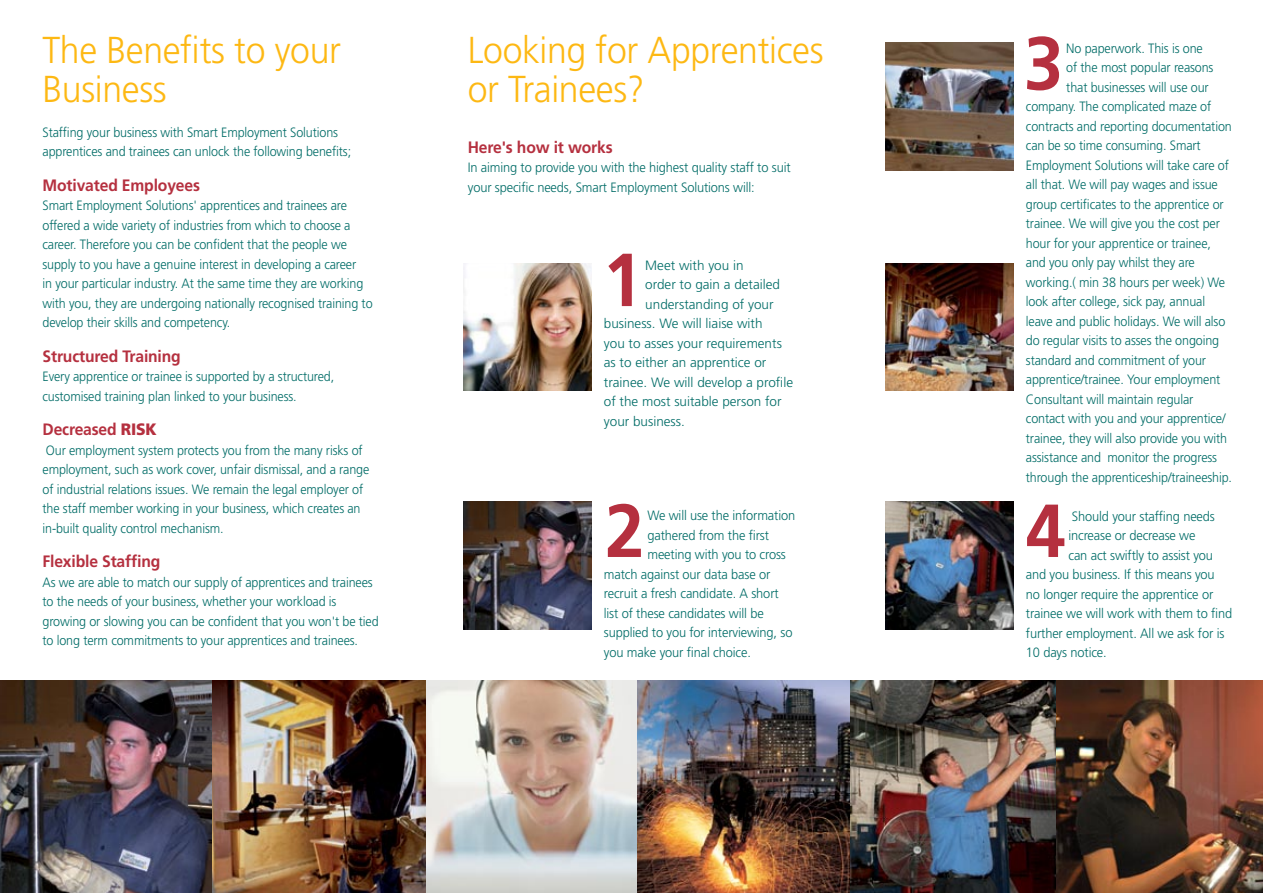
<style>
.page{position:relative;width:1263px;height:893px;background:#fff}
.page>*{position:absolute;margin:0;border:0;box-sizing:border-box;transform-origin:0 0}
.t1{font:700 75px "Frutiger";color:#b5303f;scale:.95 1}
.t2{font:300 37.5px/39px "Frutiger CE";letter-spacing:-.01em;color:#fdb813;scale:.95 1}
.t3{font:700 16.5px "Frutiger CE";letter-spacing:-.01em;color:#b5303f;scale:.95 1}
.t4{font:300 13.5px/19.5px "Frutiger";letter-spacing:-.01em;color:#006c67;scale:.93 1}
.t5{font:300 13.5px/19.5px "Frutiger";letter-spacing:-.01em;color:#006c67;scale:.95 1}
.t6{font:300 13.5px "Frutiger";letter-spacing:-.01em;color:#006c67}
.s1{font-weight:900}
</style>
<div class="page">
<img style="left:0;top:680px;width:1263px;height:213px">
<img style="left:463px;top:263px;width:128px;height:128px">
<img style="left:463px;top:502px;width:128px;height:127px">
<img style="left:885px;top:43px;width:128px;height:127px">
<img style="left:885px;top:502px;width:128px;height:127px">
<img style="left:885px;top:263px;width:128px;height:128px">
<h2 class="t2" style="left:43px;top:31px;width:316px">The Benefits to your<br>Business</h2>
<p class="t4" style="left:43px;top:123px;width:333px">Staffing your business with Smart Employment Solutions apprentices and trainees can unlock the following benefits;</p>
<p class="t3" style="left:43px;top:175px;width:167px">Motivated Employees</p>
<p class="t4" style="left:43px;top:196px;width:356px">Smart Employment Solutions' apprentices and trainees are offered a wide variety of industries from which to choose a career. Therefore you can be confident that the people we supply to you have a genuine interest in developing a career<br>in your particular industry. At the same time they are working with you, they are undergoing nationally recognised training to develop their skills and competency.</p>
<p class="t3" style="left:43px;top:346px;width:147px">Structured Training</p>
<p class="t4" style="left:43px;top:367px;width:315px">Every apprentice or trainee is supported by a structured, customised training plan linked to your business.</p>
<p class="t3" style="left:43px;top:420px;width:122px">Decreased <span class="s1">RISK</span></p>
<p class="t4" style="left:43px;top:441px;width:353px">Our employment system protects you from the many risks of employment, such as work cover, unfair dismissal, and a range of industrial relations issues. We remain the legal employer of the staff member working in your business, which creates an in-built quality control mechanism.</p>
<p class="t3" style="left:43px;top:552px;width:126px">Flexible Staffing</p>
<p class="t4" style="left:43px;top:573px;width:363px">As we are able to match our supply of apprentices and trainees to the needs of your business, whether your workload is growing or slowing you can be confident that you won't be tied to long term commitments to your apprentices and trainees.</p>
<h2 class="t2" style="left:468px;top:31px;width:376px">Looking for Apprentices or Trainees?</h2>
<p class="t3" style="left:468px;top:137px;width:154px">Here's how it works</p>
<p class="t5" style="left:468px;top:158px;width:341px">In aiming to provide you with the highest quality staff to suit your specific needs, Smart Employment Solutions will:</p>
<h1 class="t1" style="left:603px;top:236px;width:43px">1</h1>
<p class="t6" style="left:645px;top:258px;width:100px">Meet with you in</p>
<p class="t6" style="left:645px;top:277px;width:136px">order to gain a detailed</p>
<p class="t6" style="left:645px;top:297px;width:130px">understanding of your</p>
<p class="t6" style="left:604px;top:316px;width:160px">business. We will liaise with</p>
<p class="t6" style="left:604px;top:336px;width:180px">you to asses your requirements</p>
<p class="t6" style="left:604px;top:355px;width:164px">as to either an apprentice or</p>
<p class="t6" style="left:604px;top:375px;width:191px">trainee. We will develop a profile</p>
<p class="t6" style="left:604px;top:394px;width:179px">of the most suitable person for</p>
<p class="t6" style="left:604px;top:414px;width:83px">your business.</p>
<h1 class="t1" style="left:605px;top:487px;width:43px">2</h1>
<p class="t5" style="left:647px;top:506px;width:157px">We will use the information</p>
<p class="t5" style="left:647px;top:526px;width:129px">gathered from the first</p>
<p class="t5" style="left:647px;top:545px;width:147px">meeting with you to cross</p>
<p class="t5" style="left:604px;top:565px;width:177px">match against our data base or</p>
<p class="t5" style="left:604px;top:584px;width:186px">recruit a fresh candidate. A short</p>
<p class="t5" style="left:604px;top:604px;width:170px">list of these candidates will be</p>
<p class="t5" style="left:604px;top:623px;width:200px">supplied to you for interviewing, so</p>
<p class="t5" style="left:604px;top:643px;width:156px">you make your final choice.</p>
<h1 class="t1" style="left:1024px;top:19px;width:43px">3</h1>
<p class="t4" style="left:1066px;top:38px;width:148px">No paperwork. This is one</p>
<p class="t4" style="left:1066px;top:58px;width:160px">of the most popular reasons</p>
<p class="t4" style="left:1066px;top:77px;width:155px">that businesses will use our</p>
<p class="t4" style="left:1026px;top:97px;width:201px">company. The complicated maze of</p>
<p class="t4" style="left:1026px;top:116px;width:223px">contracts and reporting documentation</p>
<p class="t4" style="left:1026px;top:136px;width:189px">can be so time consuming. Smart</p>
<p class="t4" style="left:1026px;top:155px;width:220px">Employment Solutions will take care of</p>
<p class="t4" style="left:1026px;top:175px;width:208px">all that. We will pay wages and issue</p>
<p class="t4" style="left:1026px;top:194px;width:214px">group certificates to the apprentice or</p>
<p class="t4" style="left:1026px;top:214px;width:210px">trainee. We will give you the cost per</p>
<p class="t4" style="left:1026px;top:233px;width:201px">hour for your apprentice or trainee,</p>
<p class="t4" style="left:1026px;top:253px;width:183px">and you only pay whilst they are</p>
<p class="t4" style="left:1026px;top:272px;width:216px">working.( min 38 hours per week) We</p>
<p class="t4" style="left:1026px;top:292px;width:194px">look after college, sick pay, annual</p>
<p class="t4" style="left:1026px;top:311px;width:216px">leave and public holidays. We will also</p>
<p class="t4" style="left:1026px;top:331px;width:209px">do regular visits to asses the ongoing</p>
<p class="t4" style="left:1026px;top:350px;width:195px">standard and commitment of your</p>
<p class="t4" style="left:1026px;top:370px;width:211px">apprentice/trainee. Your employment</p>
<p class="t4" style="left:1026px;top:389px;width:182px">Consultant will maintain regular</p>
<p class="t4" style="left:1026px;top:409px;width:216px">contact with you and your apprentice/</p>
<p class="t4" style="left:1026px;top:428px;width:218px">trainee, they will also provide you with</p>
<p class="t4" style="left:1026px;top:448px;width:207px">assistance and monitor the progress</p>
<p class="t4" style="left:1026px;top:467px;width:223px">through the apprenticeship/traineeship.</p>
<p class="t5" style="left:1072px;top:506px;width:152px">Should your staffing needs</p>
<p class="t5" style="left:1068px;top:526px;width:135px">increase or decrease we</p>
<p class="t5" style="left:1068px;top:545px;width:154px">can act swiftly to assist you</p>
<p class="t5" style="left:1026px;top:565px;width:200px">and you business. If this means you</p>
<p class="t5" style="left:1026px;top:584px;width:199px">no longer require the apprentice or</p>
<p class="t5" style="left:1026px;top:604px;width:219px">trainee we will work with them to find</p>
<p class="t5" style="left:1026px;top:623px;width:210px">further employment. All we ask for is</p>
<p class="t5" style="left:1026px;top:643px;width:87px">10 days notice.</p>
<h1 class="t1" style="left:1026px;top:487px;width:43px">4</h1>
</div>
